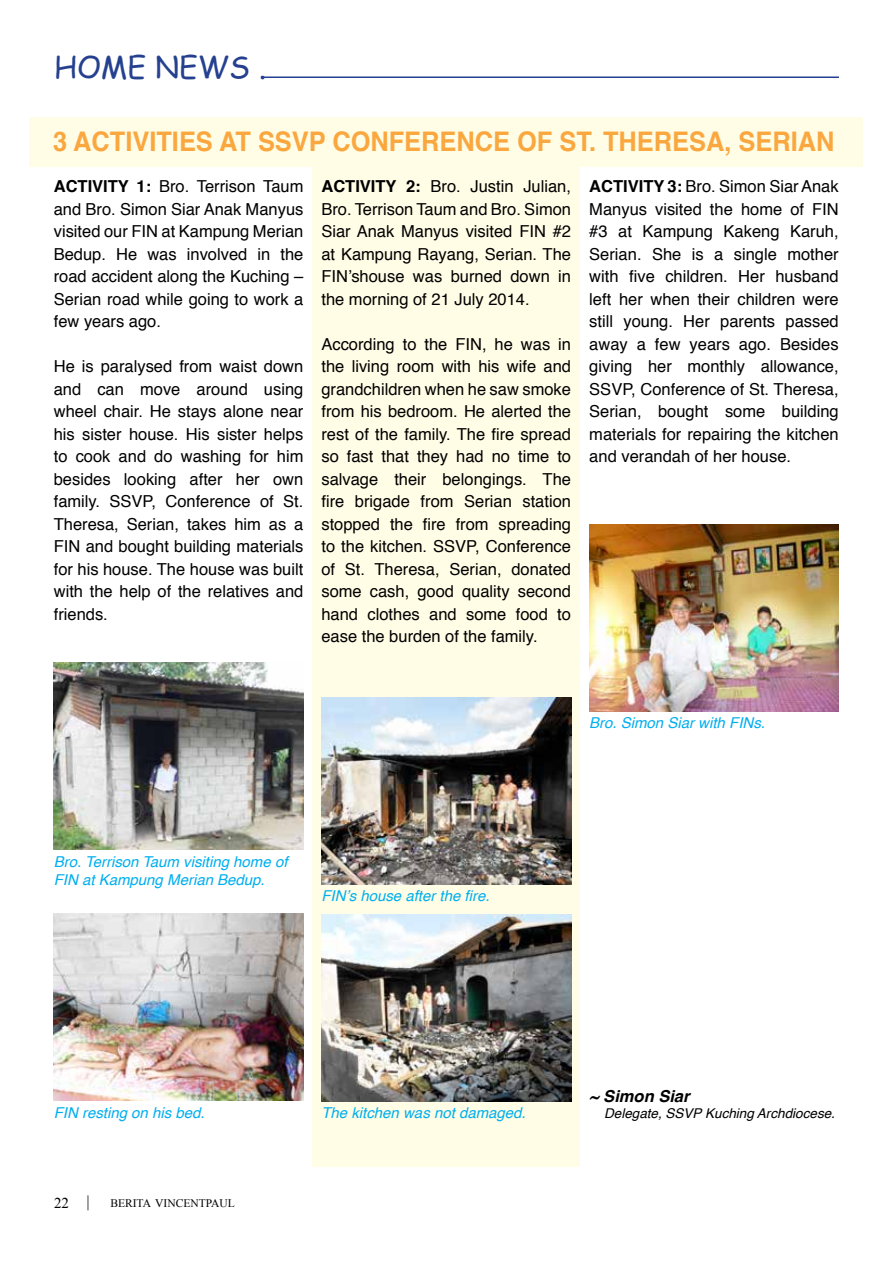
<style>
.page{position:relative;width:893px;height:1263px;background:#fff}
.page>*{position:absolute;margin:0;border:0;box-sizing:border-box;transform-origin:0 0}
.t1{font:30px "Comic Sans MS";color:#25408f}
.t2{font:700 27px "Helvetica";color:#faa73f;scale:.94 1}
.t3{font:16.5px/22.5px "Helvetica";color:#000;text-align:justify}
.t4{font:italic 700 16.5px "Helvetica";color:#000}
.t5{font:italic 15px/18px "Helvetica";color:#00aeef}
.t6{font:15px "Times New Roman";color:#000}
.t7{font:italic 13.5px "Helvetica";color:#000}
.t8{font:11.55px "Times New Roman";color:#000}
.s1{font-weight:700}
.s2{font-size:16.5px}
</style>
<div class="page">
<hr style="left:261px;top:76px;width:578px;height:2px;background:#25408f">
<div style="left:30px;top:117px;width:833px;height:50px;background:#fffde5"></div>
<div style="left:313px;top:167px;width:267px;height:1000px;background:#fffde5"></div>
<img style="left:54px;top:662px;width:249px;height:188px">
<img style="left:321px;top:697px;width:250px;height:187px">
<img style="left:589px;top:524px;width:250px;height:188px">
<img style="left:321px;top:914px;width:250px;height:188px">
<img style="left:54px;top:913px;width:249px;height:188px">
<h1 class="t1" style="left:54px;top:45px;width:214px">HOME NEWS .</h1>
<h2 class="t2" style="left:53px;top:120px;width:833px">3 ACTIVITIES AT SSVP CONFERENCE OF ST. THERESA, SERIAN</h2>
<p class="t3" style="left:54px;top:175px;width:251px"><span class="s1">ACTIVITY 1:</span> Bro. Terrison Taum and Bro. Simon Siar Anak Manyus visited our FIN at Kampung Merian Bedup. He was involved in the road accident along the Kuching – Serian road while going to work a few years ago.</p>
<p class="t3" style="left:54px;top:355px;width:251px">He is paralysed from waist down and can move around using wheel chair. He stays alone near his sister house. His sister helps to cook and do washing for him besides looking after her own family. SSVP, Conference of St.<br>Theresa, Serian, takes him as a FIN and bought building materials for his house. The house was built with the help of the relatives and friends.</p>
<p class="t3" style="left:321px;top:176px;width:251px"><span class="s1">ACTIVITY 2:</span> Bro. Justin Julian, Bro. Terrison Taum and Bro. Simon Siar Anak Manyus visited FIN #2 at Kampung Rayang, Serian. The FIN’shouse was burned down in the morning of 21 July 2014.</p>
<p class="t3" style="left:321px;top:333px;width:251px">According to the FIN, he was in the living room with his wife and grandchildren when he saw smoke from his bedroom. He alerted the rest of the family. The fire spread so fast that they had no time to salvage their belongings. The fire brigade from Serian station stopped the fire from spreading to the kitchen. SSVP, Conference of St. Theresa, Serian, donated some cash, good quality second hand clothes and some food to ease the burden of the family.</p>
<p class="t3" style="left:589px;top:176px;width:251px"><span class="s1">ACTIVITY 3:</span> Bro. Simon Siar Anak Manyus visited the home of FIN #3 at Kampung Kakeng Karuh, Serian. She is a single mother with five children. Her husband left her when their children were still young. Her parents passed away a few years ago. Besides giving her monthly allowance, SSVP, Conference of St. Theresa, Serian, bought some building materials for repairing the kitchen and verandah of her house.</p>
<p class="t5" style="left:54px;top:853px;width:235px">Bro. Terrison Taum visiting home of<br>FIN at Kampung Merian Bedup.</p>
<p class="t5" style="left:321px;top:887px;width:170px">FIN’s house after the fire.</p>
<p class="t5" style="left:589px;top:714px;width:177px">Bro. Simon Siar with FINs.</p>
<p class="t5" style="left:54px;top:1104px;width:152px">FIN resting on his bed.</p>
<p class="t5" style="left:321px;top:1104px;width:206px">The kitchen was not damaged.</p>
<p class="t6" style="left:54px;top:1192px;width:37px">22 <span class="s2">|</span></p>
<p class="t8" style="left:110px;top:1196px;width:126px">BERITA VINCENTPAUL</p>
<p class="t4" style="left:589px;top:1082px;width:102px">~ Simon Siar</p>
<p class="t7" style="left:604px;top:1103px;width:232px">Delegate, SSVP Kuching Archdiocese.</p>
</div>
